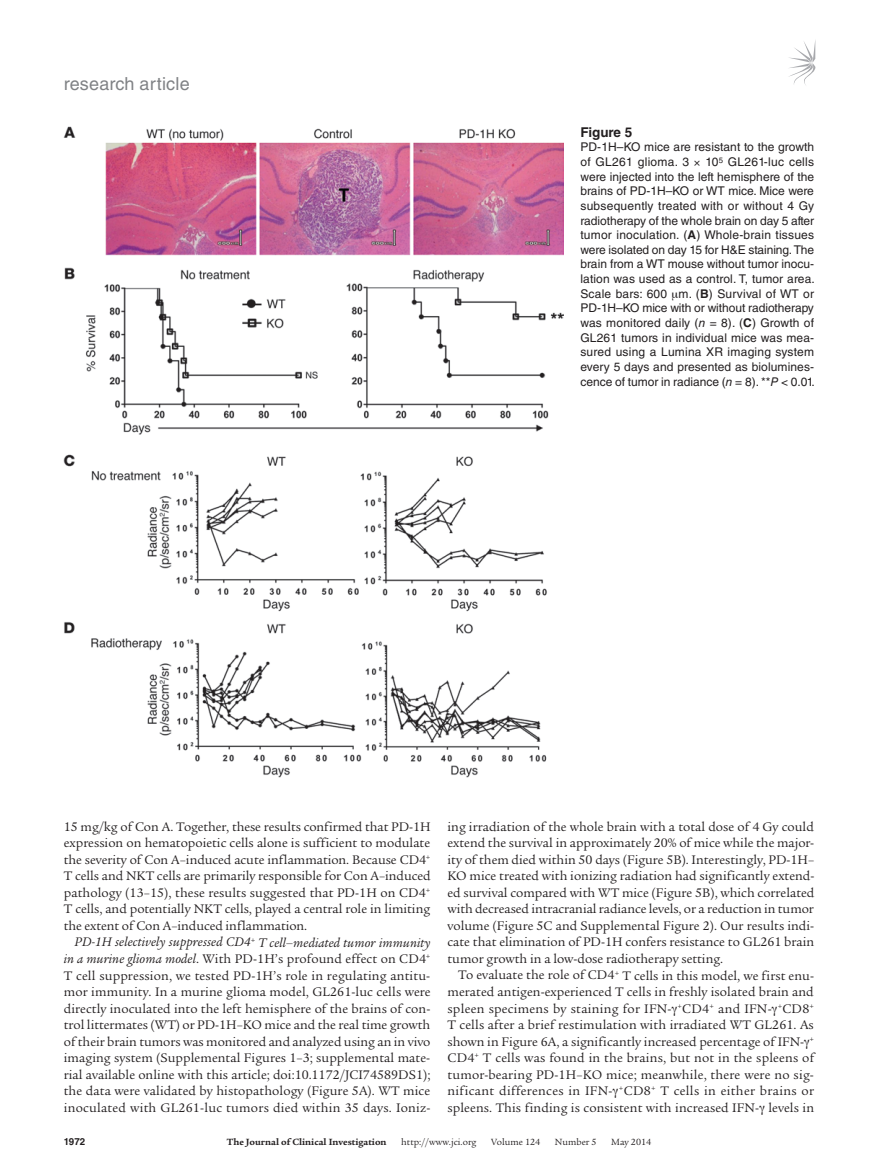
<style>
.page{position:relative;width:878px;height:1175px;background:#fff}
.page>*{position:absolute;margin:0;border:0;box-sizing:border-box;transform-origin:0 0}
.t1{font:18px "Helvetica LT Std";letter-spacing:.01em;color:#808285}
.t2{font:13.5px/16.5px "Legacy Serif Std";letter-spacing:.005em;color:#231f20;text-align:justify}
.t3{font:700 13.5px "Helvetica LT Std";color:#231f20}
.t4{font:12px/14.7px "Helvetica LT Std";letter-spacing:.01em;color:#231f20}
.t5{font:9.75px "Legacy Serif Std";color:#231f20}
.t6{font:700 9.75px "Legacy Serif Std";color:#231f20}
.t7{font:700 9.75px "Helvetica LT Std";color:#231f20}
.s1{font-weight:700}
.s2{font-style:italic}
</style>
<div class="page">
<svg style="left:789px;top:42px;width:26px;height:43px"></svg>
<img style="left:64px;top:126px;width:499px;height:651px">
<h1 class="t1" style="left:64px;top:73px;width:127px">research article</h1>
<p class="t3" style="left:580px;top:124px;width:53px">Figure 5</p>
<p class="t4" style="left:580px;top:140px;width:235px">PD-1H–KO mice are resistant to the growth of GL261 glioma. 3</p>
<p class="t4" style="left:580px;top:154px;width:236px;text-align:justify;text-indent:125px">10<sup>5</sup> GL261-luc cells were injected into the left hemisphere of the brains of PD-1H–KO or WT mice. Mice were subsequently treated with or without 4 Gy radiotherapy of the whole brain on day 5 after tumor inoculation. (<span class="s1">A</span>) Whole-brain tissues were isolated on day 15 for H&amp;E staining. The brain from a WT mouse without tumor inocu&shy;lation was used as a control. T, tumor area.<br>Scale bars: 600 m. (<span class="s1">B</span>) Survival of WT or PD-1H–KO mice with or without radiotherapy was monitored daily (<span class="s2">n</span> = 8). (<span class="s1">C</span>) Growth of GL261 tumors in individual mice was mea&shy;sured using a Lumina XR imaging system every 5 days and presented as biolumines&shy;cence of tumor in radiance (<span class="s2">n</span> = 8). **<span class="s2">P</span> &lt; 0.01.</p>
<p class="t2" style="left:64px;top:818px;width:368px">15 mg/kg of Con A. Together, these results confirmed that PD-1H expression on hematopoietic cells alone is sufficient to modulate the severity of Con A–induced acute inflammation. Because CD4<sup>+ </sup>T cells and NKT cells are primarily responsible for Con A–induced pathology (13–15), these results suggested that PD-1H on CD4<sup>+ </sup>T cells, and potentially NKT cells, played a central role in limiting the extent of Con A–induced inflammation.</p>
<p class="t2" style="left:64px;top:934px;width:368px;text-indent:11px"><span class="s2">PD-1H selectively suppressed CD4</span><sup>+</sup> <span class="s2">T cell–mediated tumor immunity in a murine glioma model</span>. With PD-1H’s profound effect on CD4<sup>+ </sup>T cell suppression, we tested PD-1H’s role in regulating antitu&shy;mor immunity. In a murine glioma model, GL261-luc cells were directly inoculated into the left hemisphere of the brains of con&shy;trol littermates (WT) or PD-1H–KO mice and the real time growth of their brain tumors was monitored and analyzed using an in vivo imaging system (Supplemental Figures 1–3; supplemental mate&shy;rial available online with this article; doi:10.1172/JCI74589DS1); the data were validated by histopathology (Figure 5A). WT mice inoculated with GL261-luc tumors died within 35 days. Ioniz-</p>
<p class="t2" style="left:447px;top:818px;width:368px">ing irradiation of the whole brain with a total dose of 4 Gy could extend the survival in approximately 20% of mice while the major&shy;ity of them died within 50 days (Figure 5B). Interestingly, PD-1H– KO mice treated with ionizing radiation had significantly extend&shy;ed survival compared with WT mice (Figure 5B), which correlated with decreased intracranial radiance levels, or a reduction in tumor volume (Figure 5C and Supplemental Figure 2). Our results indi&shy;cate that elimination of PD-1H confers resistance to GL261 brain tumor growth in a low-dose radiotherapy setting.</p>
<p class="t2" style="left:447px;top:967px;width:368px;text-indent:11px">To evaluate the role of CD4<sup>+</sup> T cells in this model, we first enu&shy;merated antigen-experienced T cells in freshly isolated brain and spleen specimens by staining for IFN- <sup>+</sup>CD4<sup>+</sup> and IFN- <sup>+</sup>CD8<sup>+ </sup>T cells after a brief restimulation with irradiated WT GL261. As shown in Figure 6A, a significantly increased percentage of IFN- <sup>+ </sup>CD4<sup>+</sup> T cells was found in the brains, but not in the spleens of tumor-bearing PD-1H–KO mice; meanwhile, there were no sig&shy;nificant differences in IFN- <sup>+</sup>CD8<sup>+</sup> T cells in either brains or spleens. This finding is consistent with increased IFN- levels in</p>
<p class="t7" style="left:64px;top:1135px;width:23px">1972</p>
<p class="t6" style="left:227px;top:1135px;width:161px">The Journal of Clinical Investigation</p>
<p class="t5" style="left:401px;top:1136px;width:77px">http://www.jci.org</p>
<p class="t5" style="left:491px;top:1136px;width:50px">Volume 124</p>
<p class="t5" style="left:555px;top:1136px;width:43px">Number 5</p>
<p class="t5" style="left:611px;top:1136px;width:41px">May 2014</p>
</div>
